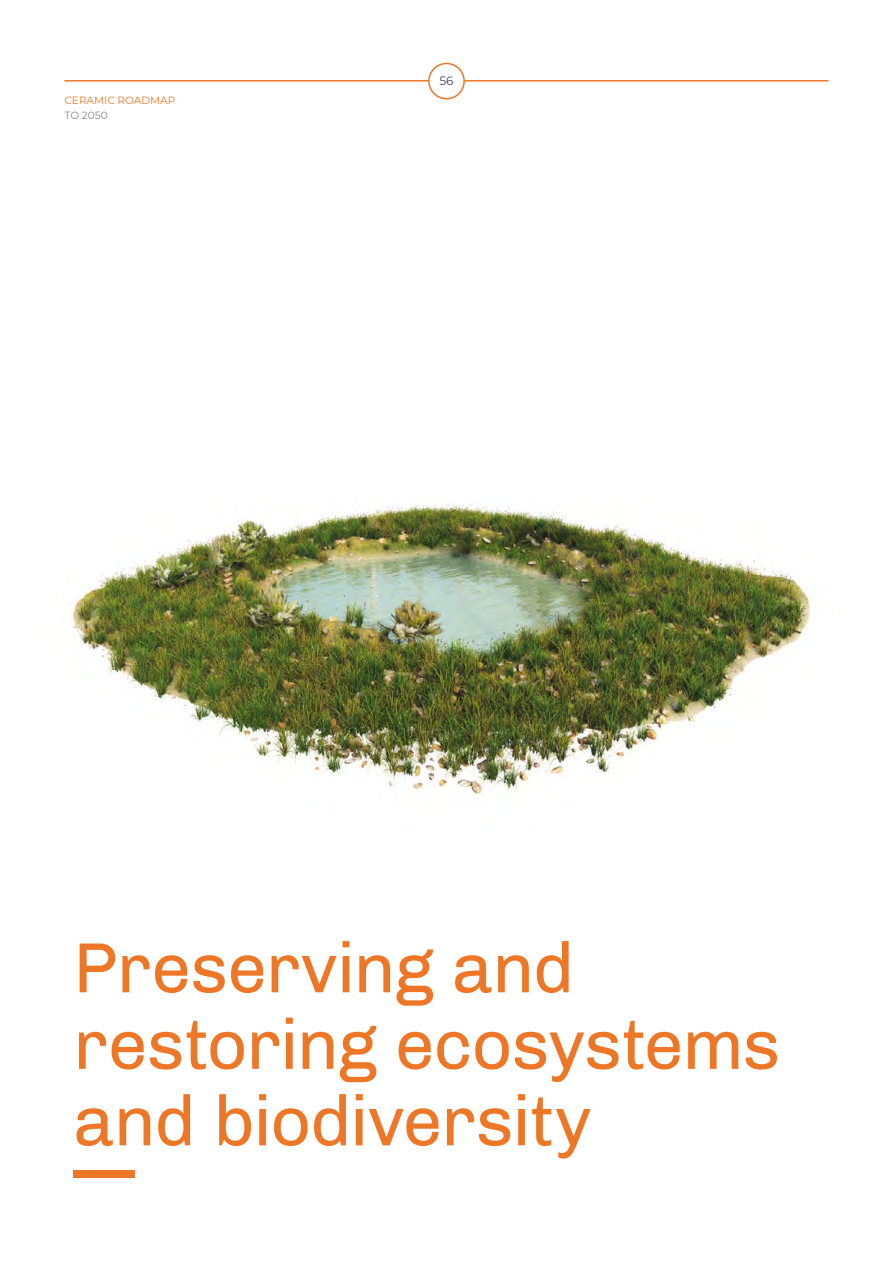
<style>
.page{position:relative;width:893px;height:1263px;background:#fff}
.page>*{position:absolute;margin:0;border:0;box-sizing:border-box;transform-origin:0 0}
.t1{font:71.1px/76.5px "Chivo";letter-spacing:-.015em;color:#ee7727}
.t2{font:12px "Montserrat";color:#3d4455}
.t3{font:10.5px "Montserrat";color:#ee7727}
.t4{font:10.5px "Montserrat";color:#878787}
</style>
<div class="page">
<div style="left:73px;top:1171px;width:62px;height:7px;background:#ee7727"></div>
<img style="left:72px;top:504px;width:739px;height:290px">
<hr style="left:64px;top:80px;width:764px;height:2px;background:#ee7727">
<div style="left:429px;top:63px;width:35px;height:36px;background:#fff;border-radius:50%"></div>
<div style="left:428px;top:63px;width:37px;height:36px;border:2px solid #ee7727;border-radius:50%"></div>
<p class="t3" style="left:64px;top:93px;width:112px">CERAMIC ROADMAP</p>
<p class="t4" style="left:64px;top:108px;width:45px">TO 2050</p>
<p class="t2" style="left:439px;top:72px;width:16px">56</p>
<p class="t1" style="left:73px;top:930px;width:709px">Preserving and restoring ecosystems and biodiversity</p>
</div>
